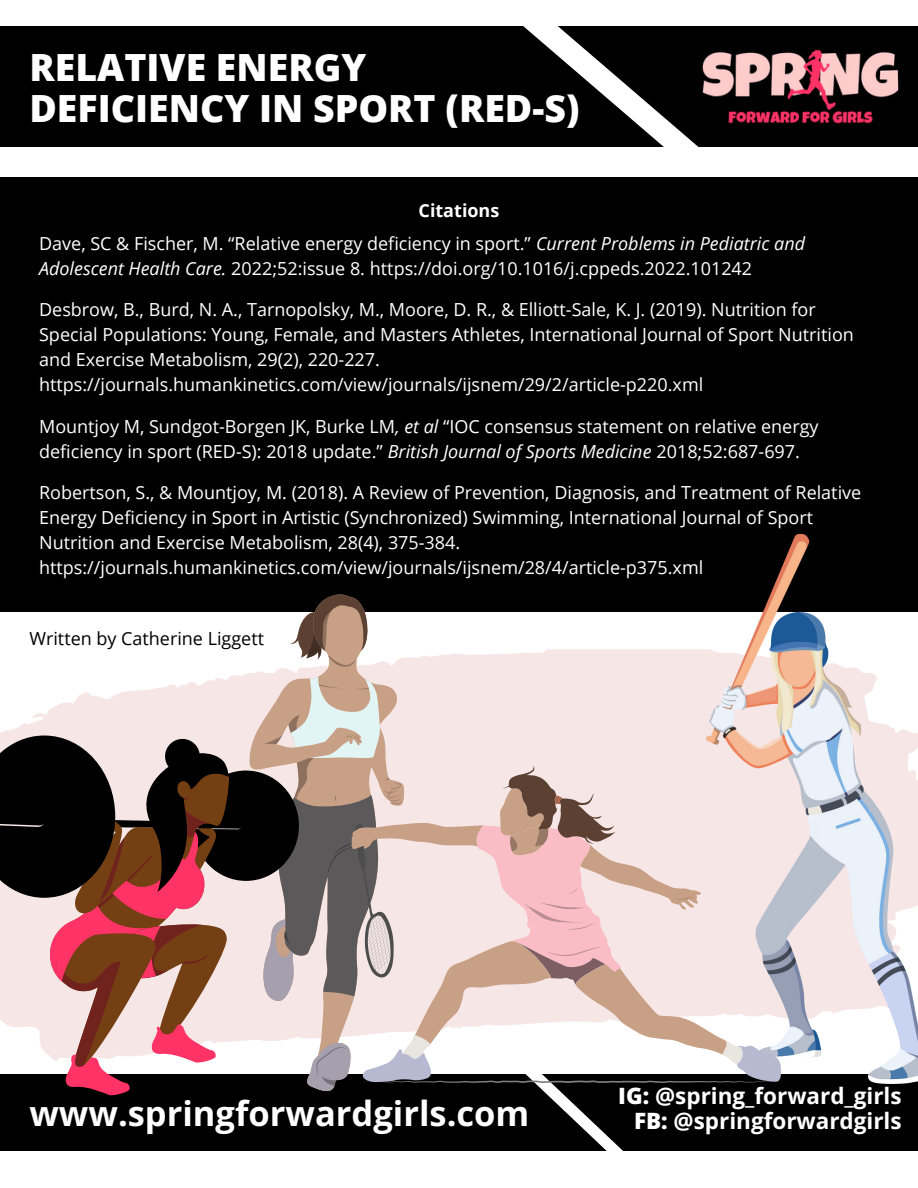
<style>
.page{position:relative;width:918px;height:1188px;background:#fff}
.page>*{position:absolute;margin:0;border:0;box-sizing:border-box;transform-origin:0 0}
.t1{font:800 37.5px/40.5px "Open Sans";color:#fff}
.t2{font:700 34.5px "Open Sans";color:#fff}
.t3{font:700 22.5px/24.8px "Open Sans";color:#fff;text-align:right}
.t4{font:18px/25px "Open Sans";color:#fff}
.t5{font:18px "Open Sans";color:#000}
.s1{font-weight:700}
.s2{font-style:italic}
.s3{font-weight:800}
</style>
<div class="page">
<div style="left:0;top:177px;width:918px;height:434px;background:#000"></div>
<div style="left:0;top:27px;width:918px;height:120px;background:#000"></div>
<img style="left:727px;top:49px;width:172px;height:75px">
<div style="left:0;top:1074px;width:918px;height:77px;background:#000"></div>
<svg style="left:230px;top:649px;width:477px;height:28px;background:#f7e9e9"></svg>
<svg style="left:488px;top:26px;width:239px;height:121px"></svg>
<svg style="left:249px;top:611px;width:155px;height:66px"></svg>
<svg style="left:290px;top:594px;width:79px;height:74px"></svg>
<img style="left:707px;top:534px;width:211px;height:549px">
<svg style="left:0;top:677px;width:785px;height:474px"></svg>
<h1 class="t1" style="left:29px;top:46px;width:552px">RELATIVE ENERGY<br>DEFICIENCY IN SPORT (RED-S)</h1>
<p class="t4" style="left:39px;top:193px;width:767px;line-height:33px;text-indent:379px"><span class="s1">Citations<br></span>Dave, SC &amp; Fischer, M. “Relative energy deficiency in sport.” <span class="s2">Current Problems in Pediatric and</span></p>
<p class="t4" style="left:39px;top:255px;width:715px"><span class="s2">Adolescent Health Care.</span> 2022;52:issue 8. https://doi.org/10.1016/j.cppeds.2022.101242</p>
<p class="t4" style="left:39px;top:297px;width:816px">Desbrow, B., Burd, N. A., Tarnopolsky, M., Moore, D. R., &amp; Elliott-Sale, K. J. (2019). Nutrition for Special Populations: Young, Female, and Masters Athletes, International Journal of Sport Nutrition and Exercise Metabolism, 29(2), 220-227. https://journals.humankinetics.com/view/journals/ijsnem/29/2/article-p220.xml</p>
<p class="t4" style="left:39px;top:413px;width:781px">Mountjoy M, Sundgot-Borgen JK, Burke LM<span class="s2">, et al</span> “IOC consensus statement on relative energy deficiency in sport (RED-S): 2018 update.” <span class="s2">British Journal of Sports Medicine</span> 2018;52:687-697.</p>
<p class="t4" style="left:39px;top:480px;width:824px">Robertson, S., &amp; Mountjoy, M. (2018). A Review of Prevention, Diagnosis, and Treatment of Relative Energy Deficiency in Sport in Artistic (Synchronized) Swimming, International Journal of Sport Nutrition and Exercise Metabolism, 28(4), 375-384. https://journals.humankinetics.com/view/journals/ijsnem/28/4/article-p375.xml</p>
<p class="t5" style="left:29px;top:626px;width:236px">Written by Catherine Liggett</p>
<h2 class="t2" style="left:29px;top:1089px;width:502px">www.springforwardgirls.com</h2>
<p class="t3" style="left:618px;top:1083px;width:285px"><span class="s3">IG:</span> @spring_forward_girls<br><span class="s3">FB:</span> @springforwardgirls</p>
</div>
